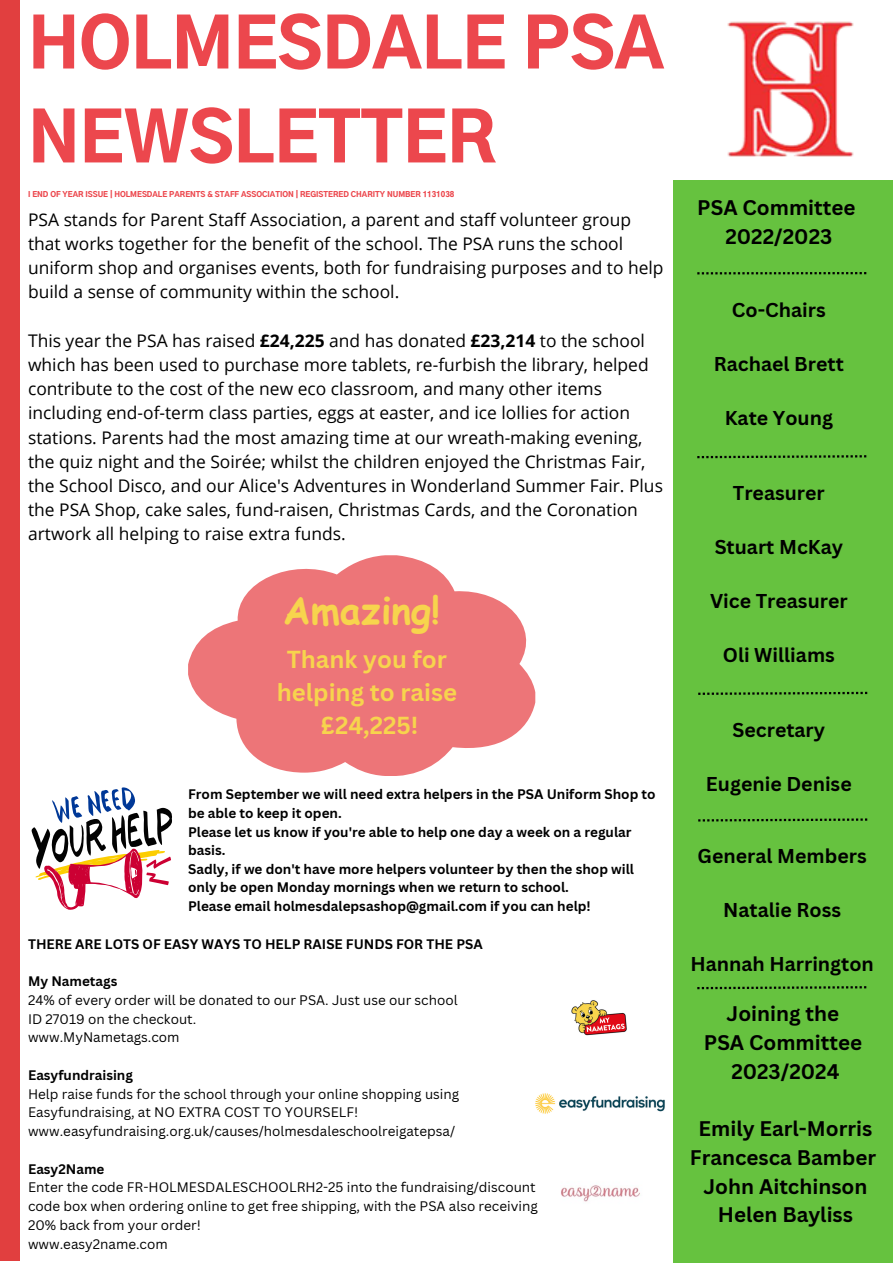
<style>
.page{position:relative;width:893px;height:1263px;background:#fff}
.page>*{position:absolute;margin:0;border:0;box-sizing:border-box;transform-origin:0 0}
.t1{font:900 67.5px/93.9px "Gothic A1";color:#ec474d}
.t2{font:700 37.58px "Comic Sans MS";color:#f7d44d}
.t3{font:700 23.92px "Canva Sans";color:#f7d44d}
.t4{font:700 20.55px "Canva Sans";color:#000}
.t5{font:700 19.5px "Canva Sans";color:#000}
.t6{font:17.4px/24.2px "Open Sans";color:#000}
.t7{font:700 13.5px/18.6px "Canva Sans";color:#000}
.t8{font:13.42px/18.8px "Canva Sans";color:#000}
.t9{font:700 13.42px "Canva Sans";color:#000}
.t10{font:900 7.5px "Gothic A1";color:#ec474d}
.s1{font-weight:700}
</style>
<div class="page">
<div style="left:0;top:0;width:20px;height:1261px;background:#e13f3f"></div>
<img style="left:727px;top:21px;width:127px;height:136px">
<div style="left:673px;top:181px;width:220px;height:1082px;background:#66c23f"></div>
<svg style="left:697px;top:272px;width:169px;height:2px"></svg>
<svg style="left:697px;top:455px;width:169px;height:3px"></svg>
<svg style="left:698px;top:692px;width:169px;height:3px"></svg>
<svg style="left:698px;top:818px;width:169px;height:3px"></svg>
<img style="left:571px;top:1000px;width:56px;height:36px">
<img style="left:535px;top:1093px;width:130px;height:21px">
<img style="left:561px;top:1185px;width:79px;height:17px">
<svg style="left:697px;top:986px;width:169px;height:3px"></svg>
<svg style="left:188px;top:555px;width:347px;height:221px;fill:#ed7578"></svg>
<svg style="left:31px;top:787px;width:141px;height:123px"></svg>
<p class="t1" style="left:28px;top:1px;width:637px">HOLMESDALE PSA<br>NEWSLETTER</p>
<p class="t10" style="left:28px;top:191px;width:428px">I END OF YEAR ISSUE | HOLMESDALE PARENTS &amp; STAFF ASSOCIATION | REGISTERED CHARITY NUMBER 1131038</p>
<p class="t6" style="left:28px;top:207px;width:637px">PSA stands for Parent Staff Association, a parent and staff volunteer group that works together for the benefit of the school. The PSA runs the school uniform shop and organises events, both for fundraising purposes and to help build a sense of community within the school.</p>
<p class="t6" style="left:28px;top:328px;width:636px">This year the PSA has raised <span class="s1">£24,225</span> and has donated <span class="s1">£23,214</span> to the school which has been used to purchase more tablets, re-furbish the library, helped contribute to the cost of the new eco classroom, and many other items including end-of-term class parties, eggs at easter, and ice lollies for action stations. Parents had the most amazing time at our wreath-making evening, the quiz night and the Soirée; whilst the children enjoyed the Christmas Fair, the School Disco, and our Alice's Adventures in Wonderland Summer Fair. Plus the PSA Shop, cake sales, fund-raisen, Christmas Cards, and the Coronation artwork all helping to raise extra funds.</p>
<p class="t2" style="left:283px;top:583px;width:158px">Amazing!</p>
<p class="t3" style="left:287px;top:642px;width:162px">Thank you for</p>
<p class="t3" style="left:277px;top:675px;width:182px">helping to raise</p>
<p class="t3" style="left:321px;top:708px;width:99px">£24,225!</p>
<p class="t7" style="left:188px;top:785px;width:469px">From September we will need extra helpers in the PSA Uniform Shop to be able to keep it open.</p>
<p class="t7" style="left:188px;top:822px;width:445px">Please let us know if you're able to help one day a week on a regular basis.</p>
<p class="t7" style="left:188px;top:859px;width:447px">Sadly, if we don't have more helpers volunteer by then the shop will only be open Monday mornings when we return to school.</p>
<p class="t7" style="left:188px;top:896px;width:404px">Please email holmesdalepsashop@gmail.com if you can help!</p>
<p class="t9" style="left:28px;top:934px;width:456px">THERE ARE LOTS OF EASY WAYS TO HELP RAISE FUNDS FOR THE PSA</p>
<p class="t9" style="left:28px;top:972px;width:91px">My Nametags</p>
<p class="t8" style="left:28px;top:990px;width:431px">24% of every order will be donated to our PSA. Just use our school</p>
<p class="t8" style="left:28px;top:1009px;width:170px">ID 27019 on the checkout.</p>
<p class="t8" style="left:28px;top:1028px;width:153px">www.MyNametags.com</p>
<p class="t9" style="left:28px;top:1065px;width:106px">Easyfundraising</p>
<p class="t8" style="left:28px;top:1084px;width:433px">Help raise funds for the school through your online shopping using</p>
<p class="t8" style="left:28px;top:1103px;width:428px">Easyfundraising, at NO EXTRA COST TO YOURSELF! www.easyfundraising.org.uk/causes/holmesdaleschoolreigatepsa/</p>
<p class="t9" style="left:28px;top:1159px;width:78px">Easy2Name</p>
<p class="t8" style="left:28px;top:1178px;width:511px">Enter the code FR-HOLMESDALESCHOOLRH2-25 into the fundraising/discount code box when ordering online to get free shipping, with the PSA also receiving<br>20% back from your order!</p>
<p class="t8" style="left:28px;top:1234px;width:141px">www.easy2name.com</p>
<p class="t4" style="left:697px;top:193px;width:160px">PSA Committee</p>
<p class="t4" style="left:725px;top:222px;width:108px">2022/2023</p>
<p class="t5" style="left:732px;top:296px;width:95px">Co-Chairs</p>
<p class="t5" style="left:714px;top:350px;width:131px">Rachael Brett</p>
<p class="t5" style="left:725px;top:404px;width:110px">Kate Young</p>
<p class="t5" style="left:733px;top:479px;width:93px">Treasurer</p>
<p class="t5" style="left:714px;top:533px;width:130px">Stuart McKay</p>
<p class="t5" style="left:710px;top:587px;width:139px">Vice Treasurer</p>
<p class="t5" style="left:723px;top:641px;width:113px">Oli Williams</p>
<p class="t5" style="left:732px;top:716px;width:94px">Secretary</p>
<p class="t5" style="left:706px;top:770px;width:147px">Eugenie Denise</p>
<p class="t5" style="left:697px;top:842px;width:171px">General Members</p>
<p class="t5" style="left:723px;top:896px;width:119px">Natalie Ross</p>
<p class="t5" style="left:690px;top:950px;width:185px">Hannah Harrington</p>
<p class="t4" style="left:726px;top:999px;width:114px">Joining the</p>
<p class="t4" style="left:704px;top:1028px;width:160px">PSA Committee</p>
<p class="t4" style="left:731px;top:1057px;width:110px">2023/2024</p>
<p class="t4" style="left:698px;top:1114px;width:175px">Emily Earl-Morris</p>
<p class="t4" style="left:690px;top:1143px;width:188px">Francesca Bamber</p>
<p class="t4" style="left:703px;top:1172px;width:165px">John Aitchinson</p>
<p class="t4" style="left:718px;top:1200px;width:137px">Helen Bayliss</p>
</div>
